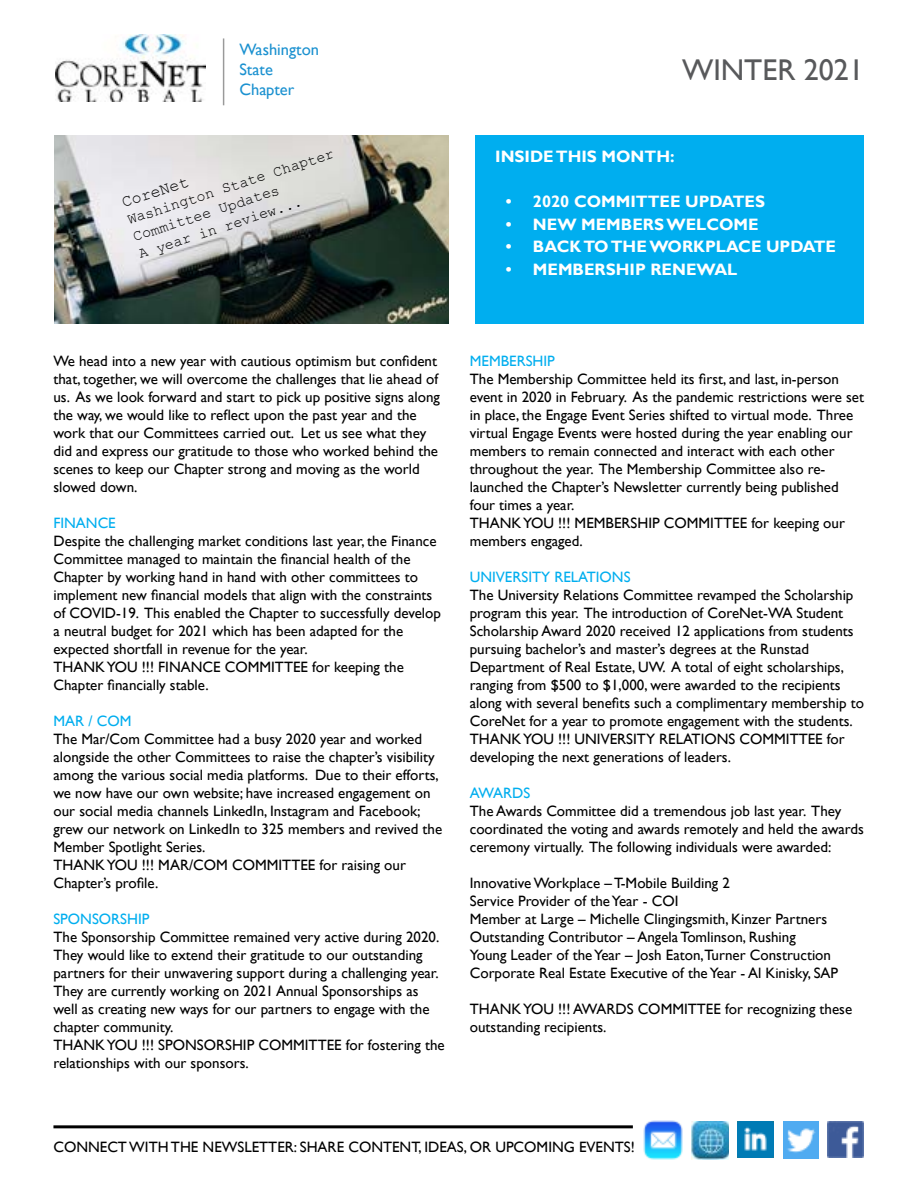
<style>
.page{position:relative;width:918px;height:1188px;background:#fff}
.page>*{position:absolute;margin:0;border:0;box-sizing:border-box;transform-origin:0 0}
.t1{font:30px "Gill Sans";color:#58595b}
.t2{font:700 16.5px "Gill Sans";color:#fff}
.t3{font:16.5px/19.8px "Gill Sans";color:#1b91d0}
.t4{font:16.5px "Courier New";color:#000}
.t5{font:15px/18px "Gill Sans";color:#000}
.t6{font:15px "Gill Sans";color:#00aeef}
.t7{font:15px/18px "Courier New";color:#000}
</style>
<div class="page">
<img style="left:56px;top:35px;width:150px;height:66px">
<hr style="left:223px;top:38px;width:1px;height:67px;background:#000">
<div style="left:475px;top:135px;width:389px;height:189px;background:#00aeef"></div>
<hr style="left:53px;top:1125px;width:580px;height:3px;background:#000">
<img style="left:54px;top:135px;width:395px;height:189px">
<img style="left:643px;top:1120px;width:40px;height:40px">
<img style="left:738px;top:1121px;width:36px;height:37px">
<img style="left:827px;top:1121px;width:37px;height:37px">
<img style="left:784px;top:1121px;width:34px;height:37px">
<img style="left:692px;top:1121px;width:37px;height:38px">
<p class="t3" style="left:239px;top:40px;width:81px">Washington<br>State<br>Chapter</p>
<p class="t7" style="left:125px;top:211px;width:218px;rotate:-18deg">Washington State Chapter<br>Committee Updates<br>A year in review...</p>
<p class="t4" style="left:119px;top:192px;width:71px;rotate:-18deg">CoreNet</p>
<h1 class="t1" style="left:682px;top:53px;width:183px">WINTER 2021</h1>
<p class="t2" style="left:495px;top:147px;width:181px">INSIDE THIS MONTH:</p>
<p class="t2" style="left:506px;top:192px;width:261px">• 2020 COMMITTEE UPDATES</p>
<p class="t2" style="left:506px;top:214px;width:254px">• NEW MEMBERS WELCOME</p>
<p class="t2" style="left:506px;top:237px;width:332px">• BACK TO THE WORKPLACE UPDATE</p>
<p class="t2" style="left:506px;top:259px;width:233px">• MEMBERSHIP RENEWAL</p>
<p class="t5" style="left:53px;top:352px;width:388px">We head into a new year with cautious optimism but confident that, together, we will overcome the challenges that lie ahead of us. As we look forward and start to pick up positive signs along the way, we would like to reflect upon the past year and the work that our Committees carried out. Let us see what they did and express our gratitude to those who worked behind the scenes to keep our Chapter strong and moving as the world slowed down.</p>
<p class="t6" style="left:53px;top:514px;width:64px">FINANCE</p>
<p class="t5" style="left:53px;top:532px;width:389px">Despite the challenging market conditions last year, the Finance Committee managed to maintain the financial health of the Chapter by working hand in hand with other committees to implement new financial models that align with the constraints of COVID-19. This enabled the Chapter to successfully develop a neutral budget for 2021 which has been adapted for the expected shortfall in revenue for the year.<br>THANK YOU !!! FINANCE COMMITTEE for keeping the Chapter financially stable.</p>
<p class="t6" style="left:53px;top:712px;width:80px">MAR / COM</p>
<p class="t5" style="left:53px;top:730px;width:390px">The Mar/Com Committee had a busy 2020 year and worked alongside the other Committees to raise the chapter’s visibility among the various social media platforms. Due to their efforts, we now have our own website; have increased engagement on our social media channels LinkedIn, Instagram and Facebook; grew our network on LinkedIn to 325 members and revived the Member Spotlight Series.<br>THANK YOU !!! MAR/COM COMMITTEE for raising our Chapter’s profile.</p>
<p class="t6" style="left:53px;top:910px;width:98px">SPONSORSHIP</p>
<p class="t5" style="left:53px;top:928px;width:393px">The Sponsorship Committee remained very active during 2020.<br>They would like to extend their gratitude to our outstanding partners for their unwavering support during a challenging year.<br>They are currently working on 2021 Annual Sponsorships as well as creating new ways for our partners to engage with the chapter community.<br>THANK YOU !!! SPONSORSHIP COMMITTEE for fostering the relationships with our sponsors.</p>
<p class="t6" style="left:470px;top:352px;width:87px">MEMBERSHIP</p>
<p class="t5" style="left:470px;top:370px;width:396px">The Membership Committee held its first, and last, in-person event in 2020 in February. As the pandemic restrictions were set in place, the Engage Event Series shifted to virtual mode. Three virtual Engage Events were hosted during the year enabling our members to remain connected and interact with each other throughout the year. The Membership Committee also re&shy;launched the Chapter’s Newsletter currently being published four times a year.<br>THANK YOU !!! MEMBERSHIP COMMITTEE for keeping our members engaged.</p>
<p class="t6" style="left:470px;top:568px;width:162px">UNIVERSITY RELATIONS</p>
<p class="t5" style="left:470px;top:586px;width:396px">The University Relations Committee revamped the Scholarship program this year. The introduction of CoreNet-WA Student Scholarship Award 2020 received 12 applications from students pursuing bachelor’s and master’s degrees at the Runstad Department of Real Estate, UW. A total of eight scholarships, ranging from $500 to $1,000, were awarded to the recipients along with several benefits such a complimentary membership to CoreNet for a year to promote engagement with the students.<br>THANK YOU !!! UNIVERSITY RELATIONS COMMITTEE for developing the next generations of leaders.</p>
<p class="t6" style="left:470px;top:784px;width:62px">AWARDS</p>
<p class="t5" style="left:470px;top:802px;width:396px">The Awards Committee did a tremendous job last year. They coordinated the voting and awards remotely and held the awards ceremony virtually. The following individuals were awarded:</p>
<p class="t5" style="left:470px;top:874px;width:370px">Innovative Workplace – T-Mobile Building 2<br>Service Provider of the Year - COI<br>Member at Large – Michelle Clingingsmith, Kinzer Partners Outstanding Contributor – Angela Tomlinson, Rushing<br>Young Leader of the Year – Josh Eaton,Turner Construction Corporate Real Estate Executive of the Year - Al Kinisky, SAP</p>
<p class="t5" style="left:470px;top:1000px;width:384px">THANK YOU !!! AWARDS COMMITTEE for recognizing these outstanding recipients.</p>
<p class="t5" style="left:53px;top:1138px;width:583px">CONNECT WITH THE NEWSLETTER: SHARE CONTENT, IDEAS, OR UPCOMING EVENTS!</p>
</div>
